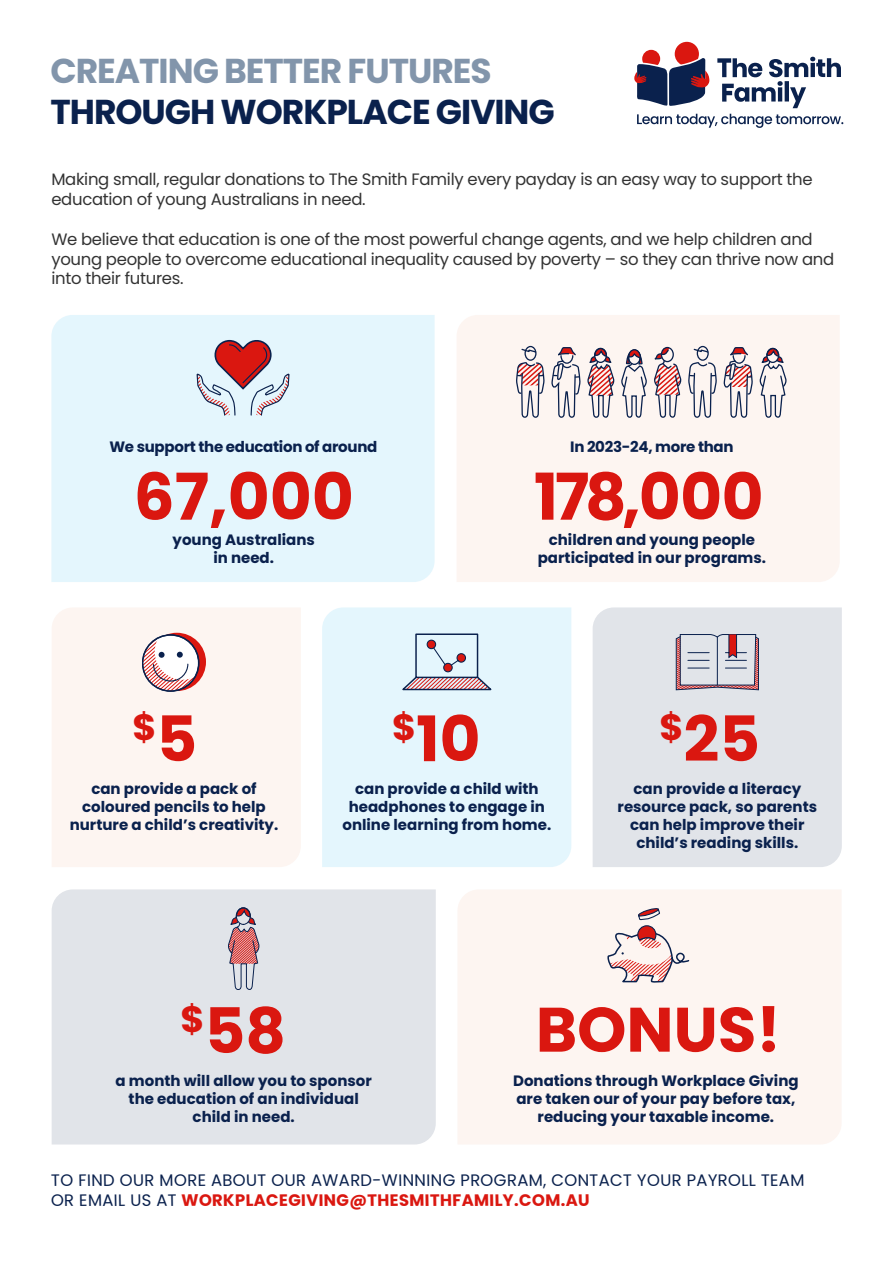
<style>
.page{position:relative;width:893px;height:1263px;background:#fff}
.page>*{position:absolute;margin:0;border:0;box-sizing:border-box;transform-origin:0 0}
.t1{font:700 64.5px "Poppins";letter-spacing:-.01em;color:#da1710}
.t2{font:700 62.7px "Poppins";color:#da1710}
.t3{font:700 36.6px "Poppins";color:#da1710}
.t4{font:700 34.5px "Poppins";letter-spacing:-.03em;color:#0a214d}
.t5{font:700 34.5px "Poppins";letter-spacing:-.03em;color:#8295ab}
.t6{font:16.5px/19.8px "Poppins";letter-spacing:-.02em;color:#333}
.t7{font:16.5px/19.2px "Poppins";color:#0a214d}
.t8{font:700 15px/18px "Poppins";color:#0a214d;text-align:center}
.t9{font:700 15px "Poppins";letter-spacing:-.02em;color:#0a214d}
.s1{font-size:62.7px}
.s2{font-weight:700;color:#da1710}
</style>
<div class="page">
<div style="left:52px;top:889px;width:384px;height:255px;background:#e1e4e9"></div>
<div style="left:458px;top:890px;width:383px;height:254px;background:#fdf5f1"></div>
<div style="left:51px;top:315px;width:384px;height:267px;background:#e4f6fd"></div>
<div style="left:457px;top:315px;width:383px;height:267px;background:#fdf5f1"></div>
<div style="left:322px;top:607px;width:249px;height:260px;background:#e4f6fd"></div>
<div style="left:52px;top:608px;width:249px;height:259px;background:#fdf5f1"></div>
<div style="left:593px;top:607px;width:249px;height:260px;background:#e1e4e9"></div>
<svg style="left:196px;top:339px;width:94px;height:77px;background:#cdafb6"></svg>
<div style="left:524px;top:346px;width:12px;height:15px;border:1px solid #0a214d;border-radius:50%"></div>
<svg style="left:516px;top:348px;width:28px;height:221px"></svg>
<svg style="left:552px;top:346px;width:28px;height:224px"></svg>
<svg style="left:587px;top:347px;width:28px;height:96px"></svg>
<svg style="left:621px;top:348px;width:26px;height:95px"></svg>
<div style="left:661px;top:347px;width:13px;height:15px;border:1px solid #0a214d;border-radius:50%"></div>
<svg style="left:654px;top:348px;width:28px;height:95px"></svg>
<div style="left:697px;top:346px;width:12px;height:15px;border:1px solid #0a214d;border-radius:50%"></div>
<svg style="left:689px;top:348px;width:27px;height:221px"></svg>
<svg style="left:724px;top:346px;width:28px;height:224px"></svg>
<svg style="left:759px;top:347px;width:28px;height:96px"></svg>
<svg style="left:228px;top:907px;width:32px;height:83px;background:#c19ea5"></svg>
<div style="left:415px;top:633px;width:63px;height:45px;border:1px solid #0a214d"></div>
<div style="left:427px;top:640px;width:9px;height:9px;background:#da1710;border-radius:50%"></div>
<div style="left:427px;top:640px;width:9px;height:9px;border:1px solid #0a214d;border-radius:50%"></div>
<div style="left:444px;top:663px;width:8px;height:9px;background:#da1710;border-radius:50%"></div>
<div style="left:443px;top:663px;width:10px;height:9px;border:1px solid #0a214d;border-radius:50%"></div>
<svg style="left:432px;top:646px;width:35px;height:20px"></svg>
<svg style="left:402px;top:675px;width:89px;height:15px"></svg>
<svg style="left:148px;top:633px;width:58px;height:58px"></svg>
<svg style="left:139px;top:638px;width:56px;height:57px"></svg>
<div style="left:142px;top:634px;width:57px;height:58px;border:2px solid #0a214d;border-radius:50%"></div>
<svg style="left:676px;top:634px;width:83px;height:56px;background:#c2b6c0"></svg>
<svg style="left:608px;top:907px;width:81px;height:75px"></svg>
<svg style="left:717px;top:57px;width:124px;height:51px"></svg>
<svg style="left:637px;top:114px;width:206px;height:14px"></svg>
<svg style="left:634px;top:42px;width:75px;height:64px"></svg>
<h3 class="t5" style="left:51px;top:51px;width:443px">CREATING BETTER FUTURES</h3>
<h3 class="t4" style="left:51px;top:92px;width:506px">THROUGH WORKPLACE GIVING</h3>
<p class="t6" style="left:51px;top:170px;width:763px">Making small, regular donations to The Smith Family every payday is an easy way to support the education of young Australians in need.</p>
<p class="t6" style="left:51px;top:229px;width:784px">We believe that education is one of the most powerful change agents, and we help children and young people to overcome educational inequality caused by poverty – so they can thrive now and into their futures.</p>
<p class="t9" style="left:109px;top:438px;width:269px">We support the education of around</p>
<h1 class="t1" style="left:134px;top:460px;width:222px">67,000</h1>
<p class="t8" style="left:173px;top:531px;width:144px">young Australians in need.</p>
<p class="t9" style="left:570px;top:438px;width:165px">In 2023-24, more than</p>
<h1 class="t1" style="left:534px;top:460px;width:231px">178,000</h1>
<p class="t8" style="left:538px;top:531px;width:230px">children and young people participated in our programs.</p>
<h3 class="t3" style="left:132px;top:706px;width:66px">$<span class="s1">5</span></h3>
<h2 class="t2" style="left:659px;top:703px;width:102px"><sup>$</sup>25</h2>
<h2 class="t2" style="left:392px;top:703px;width:90px"><sup>$</sup>10</h2>
<p class="t8" style="left:70px;top:780px;width:210px">can provide a pack of coloured pencils to help nurture a child’s creativity.</p>
<p class="t8" style="left:342px;top:780px;width:210px">can provide a child with headphones to engage in online learning from home.</p>
<p class="t8" style="left:618px;top:780px;width:201px">can provide a literacy resource pack, so parents can help improve their child’s reading skills.</p>
<h2 class="t2" style="left:180px;top:995px;width:107px"><sup>$</sup>58</h2>
<h2 class="t2" style="left:536px;top:993px;width:247px">BONUS!</h2>
<p class="t8" style="left:116px;top:1072px;width:258px">a month will allow you to sponsor the education of an individual child in need.</p>
<p class="t8" style="left:513px;top:1072px;width:287px">Donations through Workplace Giving are taken our of your pay before tax, reducing your taxable income.</p>
<p class="t7" style="left:51px;top:1177px;width:755px;rotate:-1deg">TO FIND OUR MORE ABOUT OUR AWARD-WINNING PROGRAM, CONTACT YOUR PAYROLL TEAM<br>OR EMAIL US AT <sup>WORKPL</sup><span class="s2">ACEGIVING@THESMITHFAMILY.COM.AU</span></p>
</div>
